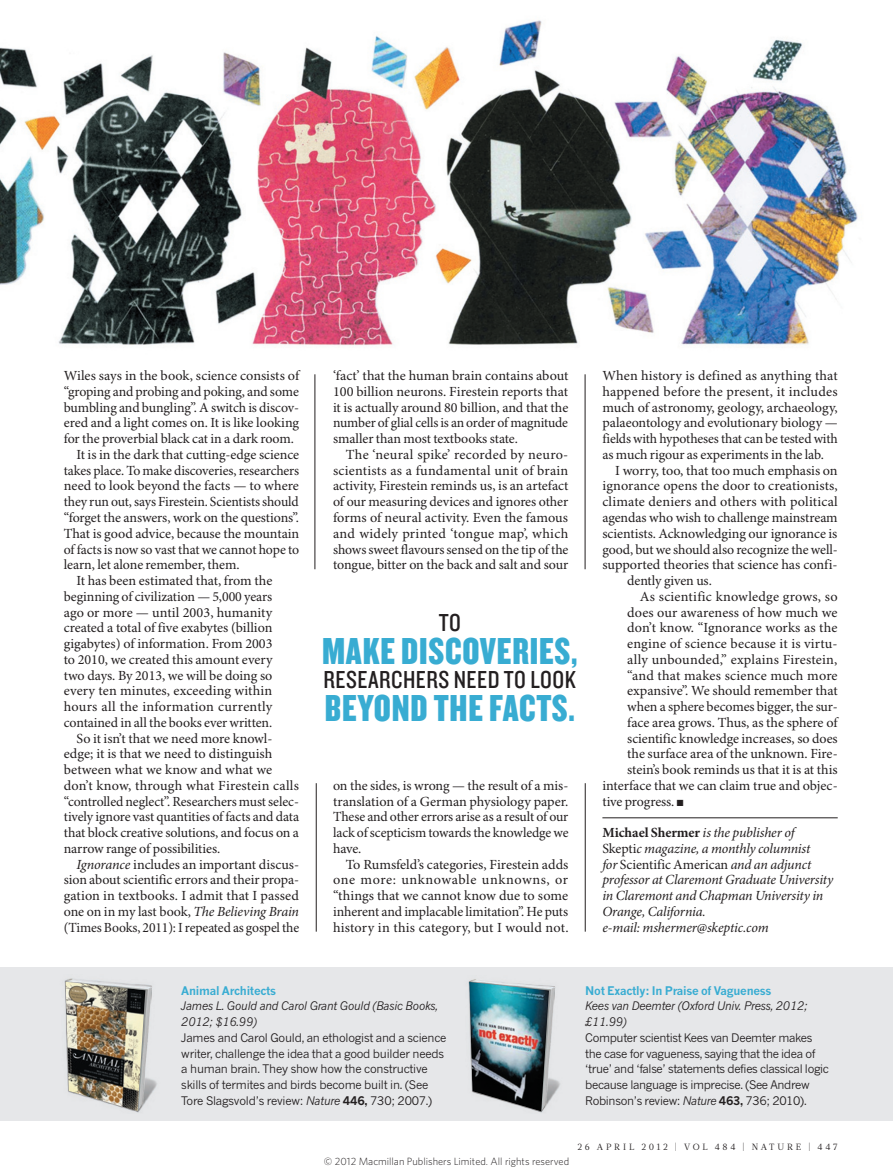
<style>
.page{position:relative;width:893px;height:1174px;background:#fff}
.page>*{position:absolute;margin:0;border:0;box-sizing:border-box;transform-origin:0 0}
.PULL_QUOTE_ALT{font:39px "Knockout 69 Full Liteweight";letter-spacing:.02em;color:#38acd2}
.PULL_QUOTE_ALT-2{font:25.5px "Knockout 29 Junior Ltweight";letter-spacing:.02em;color:#231f20}
.BODY_INDENT{font:13.95px/15.8px "Minion Pro";letter-spacing:-.005em;color:#231f20;text-align:justify}
.AUTHOR_DETAILS{font:italic 13.95px/15.8px "Minion Pro";letter-spacing:-.015em;color:#231f20}
.BODY_INDENT-2{font:13.95px "Minion Pro";letter-spacing:.015em;color:#231f20}
.BOOKS_BRIEF_TEXT{font:11.7px/15.8px "News Gothic MTOT";letter-spacing:-.03em;color:#231f20}
.BOOKS_BRIEF_AUTHOR{font:italic 11.7px/15.8px "News Gothic MTOT";letter-spacing:-.02em;color:#231f20}
.BOOKS_BRIEF_TITLE{font:700 11.7px "News Gothic MTOT";letter-spacing:-.02em;color:#38acd2}
.t1{font:300 10.5px "Whitney";color:#231f20}
.t2{font:9px "Glosa Math";letter-spacing:.3em;color:#231f20}
.s1{font-style:italic}
.s2{font-weight:700;font-style:normal}
.s3{font-style:normal}
.s4{font-weight:700}
</style>
<div class="page">
<div style="left:0;top:967px;width:893px;height:153px;background:#e6e7e9"></div>
<img style="left:0;top:20px;width:858px;height:326px">
<hr style="left:602px;top:817px;width:236px;height:1px;background:#231f20">
<img style="left:468px;top:981px;width:92px;height:132px">
<img style="left:469px;top:979px;width:86px;height:132px">
<img style="left:469px;top:982px;width:80px;height:129px">
<hr style="left:315px;top:374px;width:1px;height:195px;background:#231f20">
<hr style="left:585px;top:374px;width:1px;height:195px;background:#231f20">
<hr style="left:316px;top:783px;width:1px;height:148px;background:#231f20">
<hr style="left:585px;top:783px;width:1px;height:148px;background:#231f20">
<img style="left:64px;top:978px;width:93px;height:135px">
<img style="left:66px;top:979px;width:85px;height:131px">
<img style="left:66px;top:981px;width:79px;height:130px">
<p class="BODY_INDENT" style="left:64px;top:368px;width:237px">Wiles says in the book, science consists of “groping and probing and poking, and some bumbling and bungling”. A switch is discov&shy;ered and a light comes on. It is like looking for the proverbial black cat in a dark room.</p>
<p class="BODY_INDENT" style="left:64px;top:447px;width:237px;text-indent:13px">It is in the dark that cutting-edge science takes place. To make discoveries, researchers need to look beyond the facts — to where they run out, says Firestein. Scientists should “forget the answers, work on the questions”.<br>That is good advice, because the mountain of facts is now so vast that we cannot hope to learn, let alone remember, them.</p>
<p class="BODY_INDENT" style="left:64px;top:573px;width:210px;text-indent:13px">It has been estimated that, from the beginning of civilization — 5,000 years ago or more — until 2003, humanity created a total of five exabytes (billion gigabytes) of information. From 2003 to 2010, we created this amount every two days. By 2013, we will be doing so every ten minutes, exceeding within hours all the information currently contained in all the books ever written.</p>
<p class="BODY_INDENT" style="left:64px;top:731px;width:237px;text-align:left;text-indent:13px">So it isn’t that we need more knowl&shy;edge; it is that we need to distinguish between what we know and what we don’t know, through what Firestein calls “controlled neglect”. Researchers must selec&shy;tively ignore vast quantities of facts and data that block creative solutions, and focus on a narrow range of possibilities.</p>
<p class="BODY_INDENT" style="left:64px;top:857px;width:237px;text-indent:13px"><span class="s1">Ignorance</span> includes an important discus&shy;sion about scientific errors and their propa&shy;gation in textbooks. I admit that I passed one on in my last book, <span class="s1">The Believing Brain </span>(Times Books, 2011): I repeated as gospel the</p>
<p class="BODY_INDENT" style="left:333px;top:368px;width:237px">‘fact’ that the human brain contains about 100 billion neurons. Firestein reports that it is actually around 80 billion, and that the number of glial cells is an order of magnitude smaller than most textbooks state.</p>
<p class="BODY_INDENT" style="left:333px;top:447px;width:237px;text-align:left;text-indent:13px">The ‘neural spike’ recorded by neuro&shy;scientists as a fundamental unit of brain activity, Firestein reminds us, is an artefact of our measuring devices and ignores other forms of neural activity. Even the famous and widely printed ‘tongue map’, which shows sweet flavours sensed on the tip of the tongue, bitter on the back and salt and sour</p>
<p class="PULL_QUOTE_ALT-2" style="left:439px;top:606px;width:24px">TO</p>
<p class="PULL_QUOTE_ALT" style="left:322px;top:626px;width:257px">MAKE DISCOVERIES,</p>
<p class="PULL_QUOTE_ALT-2" style="left:324px;top:663px;width:254px">RESEARCHERS NEED TO LOOK</p>
<p class="PULL_QUOTE_ALT" style="left:325px;top:683px;width:252px">BEYOND THE FACTS.</p>
<p class="BODY_INDENT" style="left:333px;top:778px;width:237px">on the sides, is wrong — the result of a mis&shy;translation of a German physiology paper.<br>These and other errors arise as a result of our lack of scepticism towards the knowledge we have.</p>
<p class="BODY_INDENT" style="left:333px;top:857px;width:237px;text-indent:13px">To Rumsfeld’s categories, Firestein adds one more: unknowable unknowns, or “things that we cannot know due to some inherent and implacable limitation”. He puts history in this category, but I would not.</p>
<p class="BODY_INDENT" style="left:602px;top:368px;width:237px">When history is defined as anything that happened before the present, it includes much of astronomy, geology, archaeology, palaeontology and evolutionary biology — fields with hypotheses that can be tested with as much rigour as experiments in the lab.</p>
<p class="BODY_INDENT" style="left:615px;top:463px;width:224px">I worry, too, that too much emphasis on</p>
<p class="BODY_INDENT" style="left:602px;top:479px;width:237px">ignorance opens the door to creationists,</p>
<p class="BODY_INDENT-2" style="left:602px;top:493px;width:237px">climate deniers and others with political</p>
<p class="BODY_INDENT" style="left:602px;top:510px;width:237px">agendas who wish to challenge mainstream</p>
<p class="BODY_INDENT" style="left:602px;top:526px;width:237px">scientists. Acknowledging our ignorance is</p>
<p class="BODY_INDENT" style="left:602px;top:542px;width:237px">good, but we should also recognize the well-</p>
<p class="BODY_INDENT" style="left:602px;top:557px;width:237px">supported theories that science has confi-</p>
<p class="BODY_INDENT" style="left:627px;top:573px;width:86px">dently given us.</p>
<p class="BODY_INDENT-2" style="left:640px;top:588px;width:199px">As scientific knowledge grows, so</p>
<p class="BODY_INDENT" style="left:627px;top:605px;width:212px">does our awareness of how much we</p>
<p class="BODY_INDENT" style="left:627px;top:620px;width:212px">don’t know. “Ignorance works as the</p>
<p class="BODY_INDENT" style="left:627px;top:636px;width:212px">engine of science because it is virtu-</p>
<p class="BODY_INDENT-2" style="left:627px;top:651px;width:212px">ally unbounded,” explains Firestein,</p>
<p class="BODY_INDENT" style="left:627px;top:668px;width:212px">“and that makes science much more</p>
<p class="BODY_INDENT" style="left:627px;top:683px;width:212px">expansive”. We should remember that</p>
<p class="BODY_INDENT" style="left:627px;top:699px;width:212px">when a sphere becomes bigger, the sur-</p>
<p class="BODY_INDENT" style="left:627px;top:715px;width:212px">face area grows. Thus, as the sphere of</p>
<p class="BODY_INDENT" style="left:627px;top:731px;width:212px">scientific knowledge increases, so does</p>
<p class="BODY_INDENT" style="left:627px;top:746px;width:212px">the surface area of the unknown. Fire-</p>
<p class="BODY_INDENT" style="left:627px;top:762px;width:212px">stein’s book reminds us that it is at this</p>
<p class="BODY_INDENT" style="left:602px;top:778px;width:237px">interface that we can claim true and objec-</p>
<p class="BODY_INDENT" style="left:602px;top:794px;width:83px">tive progress. ■</p>
<p class="AUTHOR_DETAILS" style="left:602px;top:825px;width:232px"><span class="s2">Michael Shermer</span> is the publisher of <span class="s3">Skepti</span>c magazine, a monthly columnist<br>for <span class="s3">Scientific American</span> and an adjunct professor at Claremont Graduate University in Claremont and Chapman University in Orange, California.<br>e-mail: mshermer@skeptic.com</p>
<p class="BOOKS_BRIEF_TITLE" style="left:181px;top:983px;width:96px">Animal Architects</p>
<p class="BOOKS_BRIEF_AUTHOR" style="left:181px;top:998px;width:258px">James L. Gould and Carol Grant Gould (Basic Books,<br>2012; $16.99)</p>
<p class="BOOKS_BRIEF_TEXT" style="left:181px;top:1029px;width:267px">James and Carol Gould, an ethologist and a science writer, challenge the idea that a good builder needs a human brain. They show how the constructive skills of termites and birds become built in. (See Tore Slagsvold’s review: <span class="s1">Nature</span> <span class="s4">446,</span> 730; 2007.)</p>
<p class="BOOKS_BRIEF_TITLE" style="left:585px;top:983px;width:188px">Not Exactly: In Praise of Vagueness</p>
<p class="BOOKS_BRIEF_AUTHOR" style="left:585px;top:998px;width:224px">Kees van Deemter (Oxford Univ. Press, 2012; £11.99)</p>
<p class="BOOKS_BRIEF_TEXT" style="left:585px;top:1029px;width:245px">Computer scientist Kees van Deemter makes the case for vagueness, saying that the idea of ‘true’ and ‘false’ statements defies classical logic because language is imprecise. (See Andrew Robinson’s review: <span class="s1">Nature</span> <span class="s4">463,</span> 736; 2010).</p>
<p class="t1" style="left:324px;top:1154px;width:247px">© 2012 Macmillan Publishers Limited. All rights reserved</p>
<p class="t2" style="left:577px;top:1141px;width:262px">26 APRIL 2012 | VOL 484 | NATURE | 447</p>
</div>
